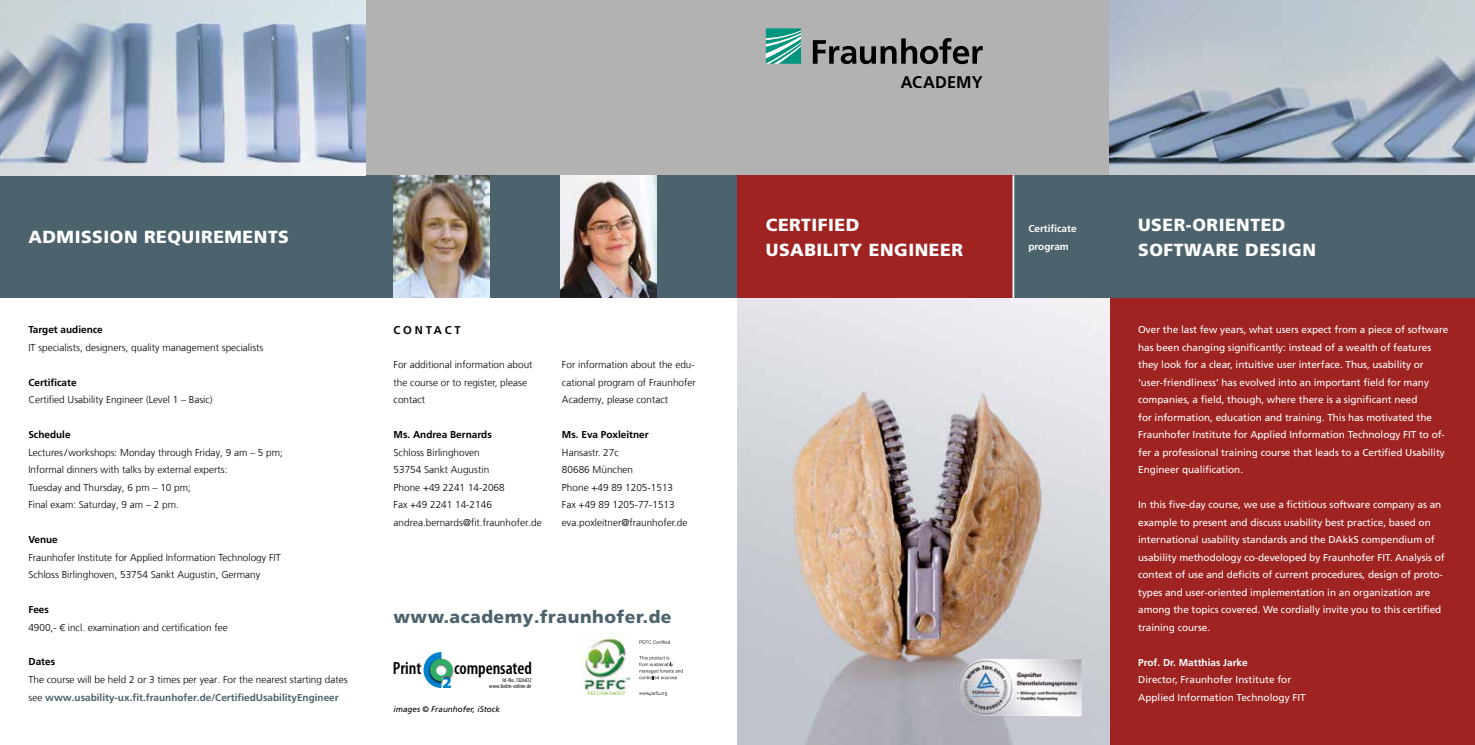
<style>
.page{position:relative;width:1475px;height:745px;background:#fff}
.page>*{position:absolute;margin:0;border:0;box-sizing:border-box;transform-origin:0 0}
.t1{font:600 condensed 17.75px "Myriad Pro";color:#000}
.t2{font:900 17.5px/25px "Frutiger LT Com";letter-spacing:.03em;color:#fff}
.t3{font:900 17.5px "Frutiger LT Com";letter-spacing:.03em;color:#4c626c}
.t4{font:700 16.88px "Frutiger LT Com";letter-spacing:.01em;color:#000}
.t5{font:700 11.25px "Frutiger LT Com";letter-spacing:.25em;color:#000}
.t6{font:10px/17.5px "Frutiger LT Com";letter-spacing:-.005em;color:#fff}
.t7{font:300 10px/17.5px "Frutiger LT Com";color:#000}
.t8{font:700 10px "Frutiger LT Com";color:#000}
.t9{font:700 10px/17.5px "Frutiger LT Com";color:#fff}
.t10{font:italic 8.12px "Frutiger LT Com";color:#000}
.t11{font:condensed 5.88px/5.9px "Myriad Pro";letter-spacing:.035em;color:#000;text-align:right}
.s1{font-weight:700;color:#4c626c}
</style>
<div class="page">
<div style="left:1109px;top:298px;width:365px;height:446px;background:#9e2321"></div>
<div style="left:365px;top:0;width:744px;height:175px;background:#b2b2b2"></div>
<svg style="left:765px;top:28px;width:35px;height:36px"></svg>
<svg style="left:812px;top:38px;width:170px;height:26px"></svg>
<div style="left:0;top:175px;width:365px;height:123px;background:#4c626c"></div>
<div style="left:365px;top:175px;width:372px;height:123px;background:#4c626c"></div>
<img style="left:737px;top:298px;width:372px;height:446px">
<div style="left:737px;top:175px;width:372px;height:123px;background:#9e2321"></div>
<div style="left:1013px;top:175px;width:96px;height:123px;background:#4c626c"></div>
<hr style="left:1012px;top:175px;width:2px;height:123px;background:#fff">
<img style="left:1109px;top:0;width:365px;height:175px">
<div style="left:1109px;top:175px;width:365px;height:123px;background:#4c626c"></div>
<img style="left:957px;top:658px;width:124px;height:58px">
<img style="left:0;top:0;width:365px;height:175px">
<img style="left:393px;top:175px;width:96px;height:123px">
<img style="left:561px;top:175px;width:95px;height:123px">
<img style="left:581px;top:633px;width:102px;height:63px">
<img style="left:452px;top:665px;width:2px;height:12px">
<svg style="left:423px;top:652px;width:29px;height:35px"></svg>
<h2 class="t2" style="left:28px;top:224px;width:262px">ADMISSION REQUIREMENTS</h2>
<p class="t8" style="left:28px;top:323px;width:76px">Target audience</p>
<p class="t7" style="left:28px;top:338px;width:237px">IT specialists, designers, quality management specialists</p>
<p class="t8" style="left:28px;top:376px;width:50px">Certificate</p>
<p class="t7" style="left:28px;top:390px;width:186px">Certified Usability Engineer (Level 1 – Basic)</p>
<p class="t8" style="left:28px;top:428px;width:44px">Schedule</p>
<p class="t7" style="left:28px;top:443px;width:256px">Lectures/workshops: Monday through Friday, 9 am – 5 pm; Informal dinners with talks by external experts:<br>Tuesday and Thursday, 6 pm – 10 pm;<br>Final exam: Saturday, 9 am – 2 pm.</p>
<p class="t8" style="left:28px;top:533px;width:31px">Venue</p>
<p class="t7" style="left:28px;top:548px;width:254px">Fraunhofer Institute for Applied Information Technology FIT<br>Schloss Birlinghoven, 53754 Sankt Augustin, Germany</p>
<p class="t8" style="left:28px;top:603px;width:22px">Fees</p>
<p class="t7" style="left:28px;top:618px;width:201px">4900,- € incl. examination and certification fee</p>
<p class="t8" style="left:28px;top:655px;width:28px">Dates</p>
<p class="t7" style="left:28px;top:670px;width:320px">The course will be held 2 or 3 times per year. For the nearest starting dates see <span class="s1">www.usability-ux.fit.fraunhofer.de/CertifiedUsabilityEngineer</span></p>
<p class="t5" style="left:393px;top:323px;width:69px">CONTACT</p>
<p class="t7" style="left:393px;top:355px;width:140px">For additional information about the course or to register, please contact</p>
<p class="t8" style="left:393px;top:428px;width:100px">Ms. Andrea Bernards</p>
<p class="t7" style="left:393px;top:443px;width:150px">Schloss Birlinghoven<br>53754 Sankt Augustin<br>Phone +49 2241 14-2068<br>Fax +49 2241 14-2146 andrea.bernards@fit.fraunhofer.de</p>
<p class="t7" style="left:562px;top:355px;width:135px;text-align:justify">For information about the edu&shy;cational program of Fraunhofer Academy, please contact</p>
<p class="t8" style="left:562px;top:428px;width:88px">Ms. Eva Poxleitner</p>
<p class="t7" style="left:562px;top:443px;width:127px">Hansastr. 27c<br>80686 München<br>Phone +49 89 1205-1513<br>Fax +49 89 1205-77-1513 eva.poxleitner@fraunhofer.de</p>
<h2 class="t3" style="left:393px;top:606px;width:279px">www.academy.fraunhofer.de</h2>
<h1 class="t1" style="left:393px;top:657px;width:30px">Print</h1>
<h1 class="t1" style="left:454px;top:657px;width:79px">compensated</h1>
<p class="t11" style="left:489px;top:676px;width:44px">Id-No. 1326612 www.bvdm-online.de</p>
<p class="t10" style="left:393px;top:704px;width:108px">images © Fraunhofer, iStock</p>
<h3 class="t4" style="left:900px;top:72px;width:83px">ACADEMY</h3>
<h2 class="t2" style="left:765px;top:212px;width:199px">CERTIFIED<br>USABILITY ENGINEER</h2>
<p class="t9" style="left:1028px;top:220px;width:50px">Certificate program</p>
<h2 class="t2" style="left:1137px;top:212px;width:179px">USER-ORIENTED<br>SOFTWARE DESIGN</h2>
<p class="t6" style="left:1137px;top:320px;width:312px">Over the last few years, what users expect from a piece of software has been changing significantly: instead of a wealth of features they look for a clear, intuitive user interface. Thus, usability or ‘user-friendliness’ has evolved into an important field for many companies, a field, though, where there is a significant need<br>for information, education and training. This has motivated the Fraunhofer Institute for Applied Information Technology FIT to of&shy;fer a professional training course that leads to a Certified Usability Engineer qualification.</p>
<p class="t6" style="left:1137px;top:495px;width:308px">In this five-day course, we use a fictitious software company as an example to present and discuss usability best practice, based on international usability standards and the DAkkS compendium of usability methodology co-developed by Fraunhofer FIT. Analysis of context of use and deficits of current procedures, design of proto&shy;types and user-oriented implementation in an organization are among the topics covered. We cordially invite you to this certified training course.</p>
<p class="t9" style="left:1137px;top:653px;width:111px">Prof. Dr. Matthias Jarke</p>
<p class="t6" style="left:1137px;top:670px;width:169px">Director, Fraunhofer Institute for<br>Applied Information Technology FIT</p>
</div>
